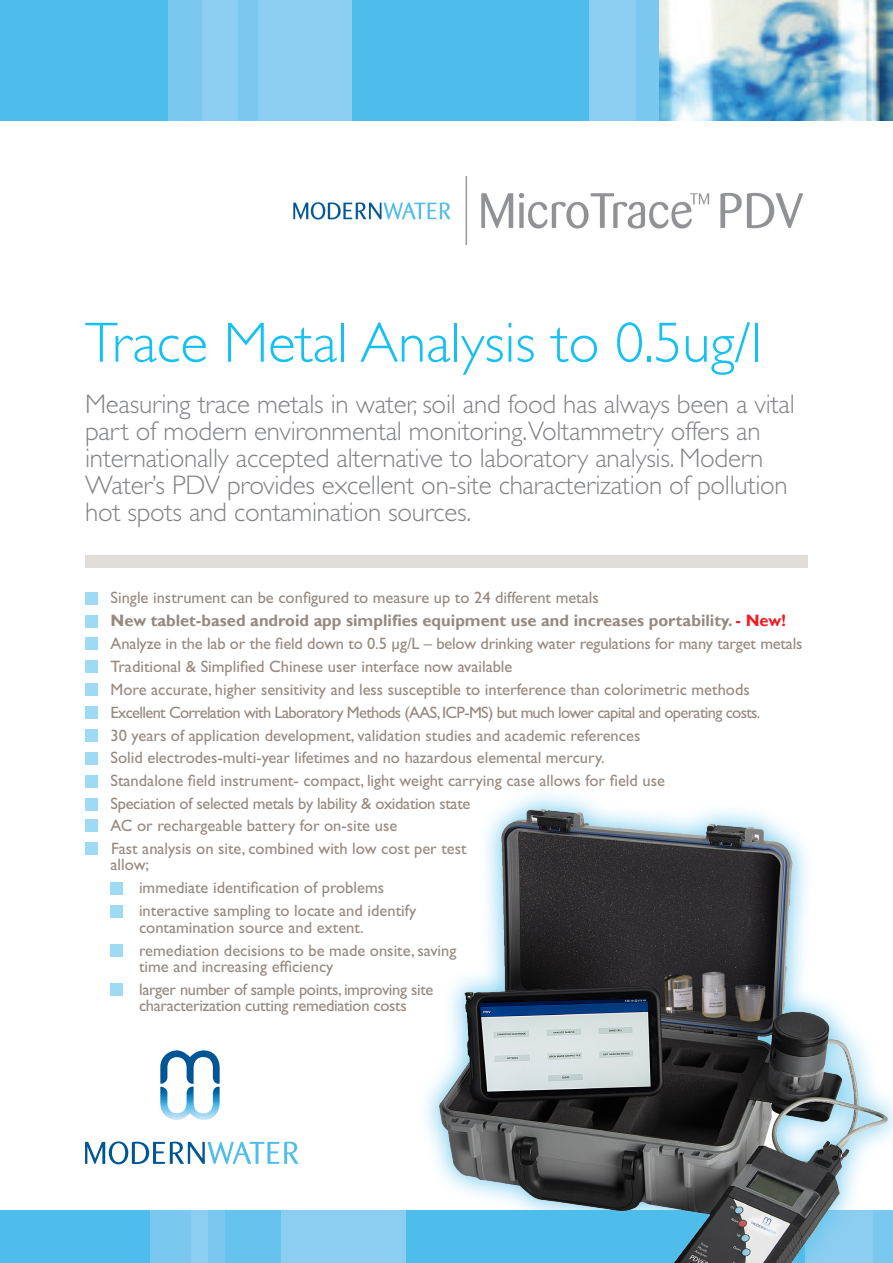
<style>
.page{position:relative;width:893px;height:1263px;background:#fff}
.page>*{position:absolute;margin:0;border:0;box-sizing:border-box;transform-origin:0 0}
.t1{font:300 57px "Gill Sans";color:#15c0f2}
.t2{font:300 27px "Gill Sans";letter-spacing:-.01em;color:#808285}
.t3{font:16.5px/16.5px "Gill Sans";color:#968980}
.t4{font:16.5px/16.5px "Gill Sans";letter-spacing:-.02em;color:#968980}
.t5{font:16.5px "Gill Sans";letter-spacing:-.04em;color:#968980}
.t6{font:700 16.5px "Gill Sans";color:#968980}
.s1{color:#ee1d23}
</style>
<div class="page">
<div style="left:0;top:0;width:168px;height:120px;background:#4fbdec"></div>
<div style="left:168px;top:0;width:34px;height:120px;background:#7ac8ef"></div>
<div style="left:202px;top:0;width:36px;height:120px;background:#8bcef1"></div>
<div style="left:238px;top:0;width:20px;height:120px;background:#7ac8ef"></div>
<div style="left:258px;top:0;width:94px;height:120px;background:#8bcef1"></div>
<div style="left:352px;top:0;width:254px;height:120px;background:#4fbdec"></div>
<div style="left:589px;top:0;width:47px;height:120px;background:#8bcef1"></div>
<div style="left:636px;top:0;width:23px;height:120px;background:#7ac8ef"></div>
<div style="left:191px;top:1210px;width:215px;height:53px;background:#8bcef1"></div>
<div style="left:0;top:1210px;width:173px;height:53px;background:#4fbdec"></div>
<div style="left:151px;top:1210px;width:40px;height:53px;background:#7ac8ef"></div>
<div style="left:208px;top:1210px;width:17px;height:53px;background:#7ac8ef"></div>
<div style="left:406px;top:1210px;width:399px;height:53px;background:#4fbdec"></div>
<div style="left:225px;top:1210px;width:56px;height:53px;background:#67c2ee"></div>
<svg style="left:160px;top:1050px;width:60px;height:70px"></svg>
<svg style="left:85px;top:1141px;width:213px;height:23px"></svg>
<img style="left:659px;top:0;width:234px;height:120px">
<div style="left:85px;top:555px;width:723px;height:12px;background:#e1ded9"></div>
<img style="left:293px;top:177px;width:510px;height:67px">
<div style="left:85px;top:592px;width:12px;height:12px;background:#9edaf4"></div>
<div style="left:85px;top:615px;width:12px;height:12px;background:#9edaf4"></div>
<div style="left:85px;top:638px;width:12px;height:12px;background:#9edaf4"></div>
<div style="left:85px;top:661px;width:12px;height:12px;background:#9edaf4"></div>
<div style="left:85px;top:683px;width:12px;height:13px;background:#9edaf4"></div>
<div style="left:85px;top:706px;width:12px;height:13px;background:#9edaf4"></div>
<div style="left:85px;top:729px;width:12px;height:12px;background:#9edaf4"></div>
<div style="left:85px;top:752px;width:12px;height:12px;background:#9edaf4"></div>
<div style="left:85px;top:775px;width:12px;height:12px;background:#9edaf4"></div>
<div style="left:85px;top:798px;width:12px;height:12px;background:#9edaf4"></div>
<img style="left:425px;top:795px;width:468px;height:468px">
<div style="left:85px;top:820px;width:12px;height:12px;background:#9edaf4"></div>
<div style="left:85px;top:843px;width:12px;height:12px;background:#9edaf4"></div>
<div style="left:111px;top:882px;width:12px;height:12px;background:#9edaf4"></div>
<div style="left:111px;top:905px;width:12px;height:12px;background:#9edaf4"></div>
<div style="left:111px;top:944px;width:12px;height:12px;background:#9edaf4"></div>
<div style="left:111px;top:984px;width:12px;height:12px;background:#9edaf4"></div>
<p class="t1" style="left:85px;top:311px;width:678px">Trace Metal Analysis to 0.5ug/l</p>
<p class="t2" style="left:85px;top:389px;width:711px">Measuring trace metals in water, soil and food has always been a vital</p>
<p class="t2" style="left:85px;top:416px;width:677px">part of modern environmental monitoring.Voltammetry offers an</p>
<p class="t2" style="left:85px;top:443px;width:680px">internationally accepted alternative to laboratory analysis. Modern</p>
<p class="t2" style="left:85px;top:470px;width:704px">Water’s PDV provides excellent on-site characterization of pollution</p>
<p class="t2" style="left:85px;top:497px;width:388px">hot spots and contamination sources.</p>
<p class="t3" style="left:111px;top:589px;width:490px">Single instrument can be configured to measure up to 24 different metals</p>
<p class="t6" style="left:111px;top:611px;width:677px">New tablet-based android app simplifies equipment use and increases portability. <span class="s1">- New!</span></p>
<p class="t3" style="left:111px;top:635px;width:694px">Analyze in the lab or the field down to 0.5 μg/L – below drinking water regulations for many target metals</p>
<p class="t3" style="left:111px;top:658px;width:403px">Traditional &amp; Simplified Chinese user interface now available</p>
<p class="t3" style="left:111px;top:681px;width:641px">More accurate, higher sensitivity and less susceptible to interference than colorimetric methods</p>
<p class="t5" style="left:111px;top:703px;width:651px">Excellent Correlation with Laboratory Methods (AAS, ICP-MS) but much lower capital and operating costs.</p>
<p class="t3" style="left:111px;top:727px;width:531px">30 years of application development, validation studies and academic references</p>
<p class="t3" style="left:111px;top:750px;width:496px">Solid electrodes-multi-year lifetimes and no hazardous elemental mercury.</p>
<p class="t3" style="left:111px;top:772px;width:556px">Standalone field instrument- compact, light weight carrying case allows for field use</p>
<p class="t4" style="left:111px;top:795px;width:361px">Speciation of selected metals by lability &amp; oxidation state</p>
<p class="t3" style="left:111px;top:817px;width:288px">AC or rechargeable battery for on-site use</p>
<p class="t3" style="left:111px;top:840px;width:358px">Fast analysis on site, combined with low cost per test allow;</p>
<p class="t3" style="left:139px;top:879px;width:247px">immediate identification of problems</p>
<p class="t3" style="left:139px;top:902px;width:279px">interactive sampling to locate and identify contamination source and extent.</p>
<p class="t3" style="left:139px;top:942px;width:319px">remediation decisions to be made onsite, saving time and increasing efficiency</p>
<p class="t4" style="left:139px;top:981px;width:296px">larger number of sample points, improving site characterization cutting remediation costs</p>
</div>
